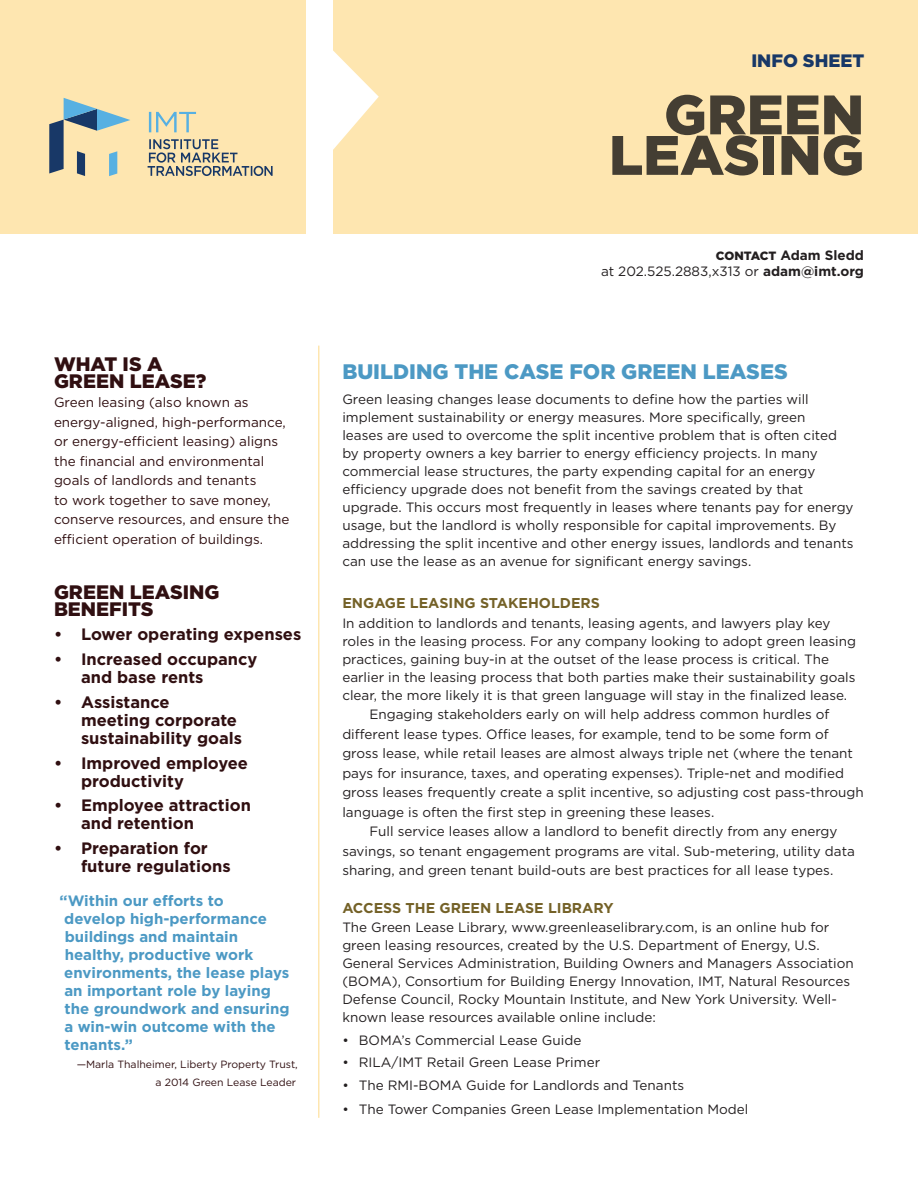
<style>
.page{position:relative;width:918px;height:1188px;background:#fff}
.page>*{position:absolute;margin:0;border:0;box-sizing:border-box;transform-origin:0 0}
.t1{font:900 55.5px/40.5px "Gotham";color:#443e33;text-align:right}
._1_MAIN_SECTION_HEAD{font:900 21px "Gotham";color:#4c99c4}
.t2{font:900 19.5px/16.5px "Gotham";color:#300f11}
.t3{font:900 18px "Gotham";color:#183867}
.t4{font:700 16.5px/18px "Gotham";color:#300f11}
.t5{font:700 15px/18px "Gotham";color:#4c99c4}
._3_MAIN_SECTION_HEAD{font:700 14.25px "Gotham";color:#746127}
._2_MAIN_SECTION_BODY{font:13.5px/18px "Gotham";color:#231f20}
._2a_MAIN_SECTION_BOD{font:13.5px/19.5px "Gotham";color:#231f20}
.SIDEBAR_TEXT{font:13.5px/19.5px "Gotham";color:#300f11}
.t6{font:700 13.5px/16.2px "Gotham";color:#231f20;text-align:right}
.t7{font:10.5px/18px "Gotham";color:#300f11;text-align:right}
.s1{font-weight:900;font-size:12px}
.s2{font-weight:400}
</style>
<div class="page">
<div style="left:0;top:0;width:306px;height:234px;background:#fee6b0"></div>
<div style="left:333px;top:0;width:585px;height:234px;background:#fee6b0"></div>
<svg style="left:49px;top:98px;width:81px;height:78px"></svg>
<svg style="left:148px;top:139px;width:125px;height:37px"></svg>
<svg style="left:149px;top:112px;width:47px;height:20px"></svg>
<hr style="left:318px;top:346px;width:2px;height:772px;background:#fee6b0">
<p class="t2" style="left:54px;top:356px;width:154px">WHAT IS A<br>GREEN LEASE?</p>
<p class="SIDEBAR_TEXT" style="left:54px;top:392px;width:237px">Green leasing (also known as energy-aligned, high-performance, or energy-efficient leasing) aligns the financial and environmental goals of landlords and tenants<br>to work together to save money, conserve resources, and ensure the efficient operation of buildings.</p>
<p class="t2" style="left:54px;top:584px;width:167px">GREEN LEASING<br>BENEFITS</p>
<p class="t4" style="left:54px;top:626px;width:249px">• Lower operating expenses</p>
<p class="t4" style="left:81px;top:650px;width:178px;text-indent:-27px">• Increased occupancy and base rents</p>
<p class="t4" style="left:81px;top:693px;width:163px;text-indent:-27px">• Assistance meeting corporate sustainability goals</p>
<p class="t4" style="left:81px;top:754px;width:169px;text-indent:-27px">• Improved employee productivity</p>
<p class="t4" style="left:81px;top:797px;width:172px;text-indent:-27px">• Employee attraction and retention</p>
<p class="t4" style="left:81px;top:839px;width:151px;text-indent:-27px">• Preparation for future regulations</p>
<p class="t5" style="left:64px;top:892px;width:227px;text-indent:-5px">“Within our efforts to<br>develop high-performance buildings and maintain healthy, productive work environments, the lease plays an important role by laying the groundwork and ensuring a win-win outcome with the tenants.”</p>
<p class="t7" style="left:77px;top:1055px;width:223px">—Marla Thalheimer, Liberty Property Trust, a 2014 Green Lease Leader</p>
<h3 class="t3" style="left:751px;top:48px;width:114px">INFO SHEET</h3>
<h1 class="t1" style="left:609px;top:94px;width:257px">GREEN<br>LEASING</h1>
<p class="t6" style="left:601px;top:247px;width:264px"><span class="s1">CONTACT</span> Adam Sledd<br><span class="s2">at 202.525.2883,x313 or</span> adam@imt.org</p>
<p class="_1_MAIN_SECTION_HEAD" style="left:342px;top:357px;width:447px">BUILDING THE CASE FOR GREEN LEASES</p>
<p class="_2_MAIN_SECTION_BODY" style="left:342px;top:390px;width:513px">Green leasing changes lease documents to define how the parties will implement sustainability or energy measures. More specifically, green<br>leases are used to overcome the split incentive problem that is often cited by property owners a key barrier to energy efficiency projects. In many commercial lease structures, the party expending capital for an energy efficiency upgrade does not benefit from the savings created by that upgrade. This occurs most frequently in leases where tenants pay for energy usage, but the landlord is wholly responsible for capital improvements. By addressing the split incentive and other energy issues, landlords and tenants can use the lease as an avenue for significant energy savings.</p>
<p class="_3_MAIN_SECTION_HEAD" style="left:342px;top:594px;width:259px">ENGAGE LEASING STAKEHOLDERS</p>
<p class="_2_MAIN_SECTION_BODY" style="left:342px;top:614px;width:515px">In addition to landlords and tenants, leasing agents, and lawyers play key roles in the leasing process. For any company looking to adopt green leasing practices, gaining buy-in at the outset of the lease process is critical. The earlier in the leasing process that both parties make their sustainability goals clear, the more likely it is that green language will stay in the finalized lease.</p>
<p class="_2a_MAIN_SECTION_BOD" style="left:342px;top:705px;width:523px;text-indent:27px">Engaging stakeholders early on will help address common hurdles of different lease types. Office leases, for example, tend to be some form of gross lease, while retail leases are almost always triple net (where the tenant pays for insurance, taxes, and operating expenses). Triple-net and modified gross leases frequently create a split incentive, so adjusting cost pass-through language is often the first step in greening these leases.</p>
<p class="_2a_MAIN_SECTION_BOD" style="left:342px;top:822px;width:514px;text-indent:27px">Full service leases allow a landlord to benefit directly from any energy savings, so tenant engagement programs are vital. Sub-metering, utility data sharing, and green tenant build-outs are best practices for all lease types.</p>
<p class="_3_MAIN_SECTION_HEAD" style="left:342px;top:898px;width:273px">ACCESS THE GREEN LEASE LIBRARY</p>
<p class="_2_MAIN_SECTION_BODY" style="left:342px;top:918px;width:513px">The Green Lease Library, www.greenleaselibrary.com, is an online hub for green leasing resources, created by the U.S. Department of Energy, U.S.<br>General Services Administration, Building Owners and Managers Association (BOMA), Consortium for Building Energy Innovation, IMT, Natural Resources Defense Council, Rocky Mountain Institute, and New York University. Well&shy;known lease resources available online include:</p>
<p class="_2_MAIN_SECTION_BODY" style="left:342px;top:1031px;width:241px">• BOMA’s Commercial Lease Guide</p>
<p class="_2_MAIN_SECTION_BODY" style="left:342px;top:1053px;width:259px">• RILA/IMT Retail Green Lease Primer</p>
<p class="_2_MAIN_SECTION_BODY" style="left:342px;top:1076px;width:343px">• The RMI-BOMA Guide for Landlords and Tenants</p>
<p class="_2_MAIN_SECTION_BODY" style="left:342px;top:1100px;width:407px">• The Tower Companies Green Lease Implementation Model</p>
</div>
